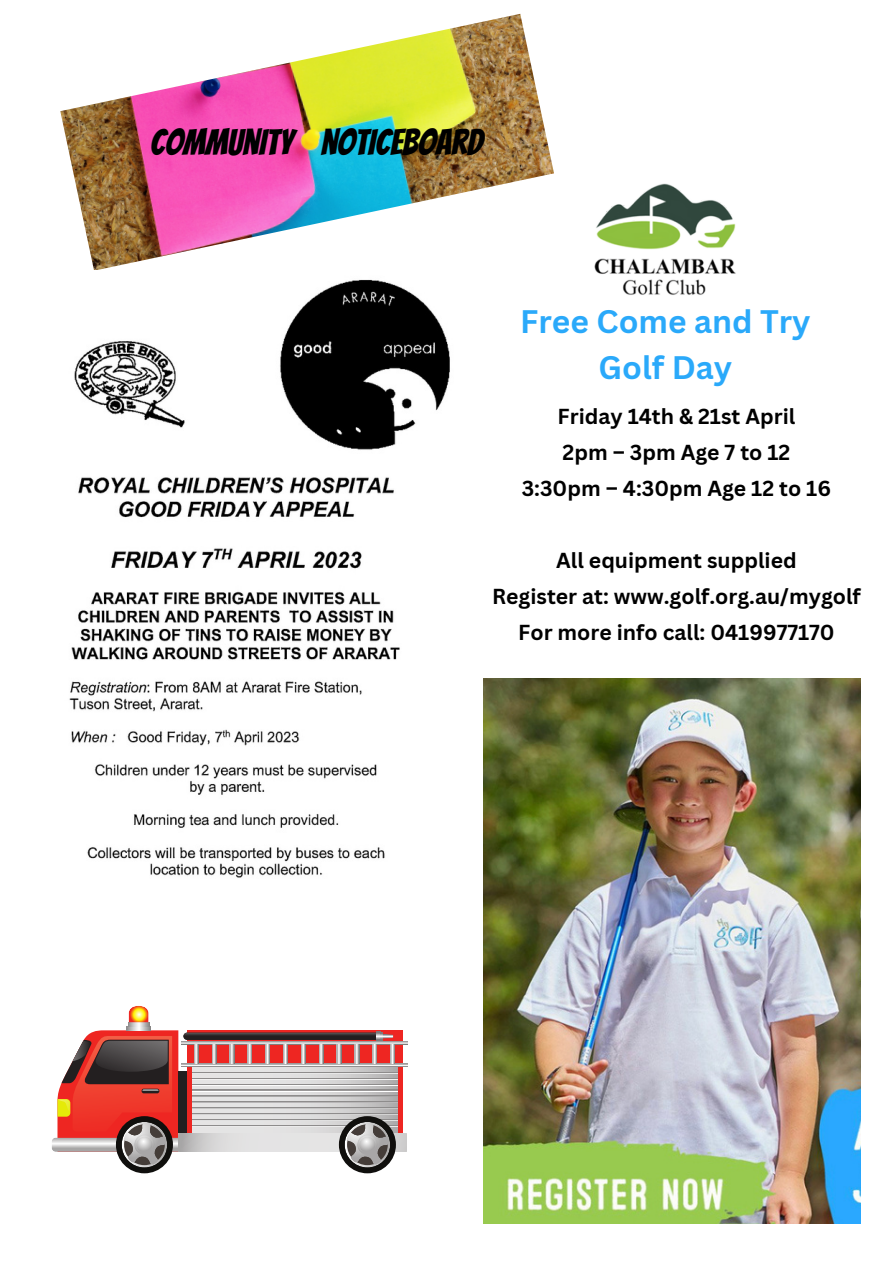
<style>
.page{position:relative;width:893px;height:1264px;background:#fff}
.page>*{position:absolute;margin:0;border:0;box-sizing:border-box;transform-origin:0 0}
.t1{font:36px "Bangers";color:#000}
.t2{font:700 31.65px/45.8px "Canva Sans";color:#2aa9fa;text-align:center}
.t3{font:700 21.15px/36px "Canva Sans";color:#000;text-align:center}
</style>
<div class="page">
<img style="left:60px;top:14px;width:494px;height:256px">
<img style="left:594px;top:183px;width:142px;height:112px">
<img style="left:483px;top:678px;width:377px;height:545px">
<img style="left:69px;top:279px;width:381px;height:599px">
<svg style="left:116px;top:1116px;width:57px;height:57px"></svg>
<svg style="left:339px;top:1116px;width:57px;height:57px"></svg>
<svg style="left:52px;top:1030px;width:355px;height:134px;background:#be8f8d"></svg>
<svg style="left:127px;top:1026px;width:23px;height:4px"></svg>
<svg style="left:128px;top:1022px;width:21px;height:4px"></svg>
<svg style="left:129px;top:1006px;width:19px;height:16px"></svg>
<h1 class="t1" style="left:150px;top:123px;width:334px">COMMUNITY NOTICEBOARD</h1>
<h2 class="t2" style="left:520px;top:298px;width:292px">Free Come and Try<br>Golf Day</h2>
<p class="t3" style="left:522px;top:398px;width:311px">Friday 14th &amp; 21st April<br>2pm – 3pm Age 7 to 12<br>3:30pm – 4:30pm Age 12 to 16</p>
<p class="t3" style="left:492px;top:541px;width:370px">All equipment supplied<br>Register at: www.golf.org.au/mygolf<br>For more info call: 0419977170</p>
</div>
